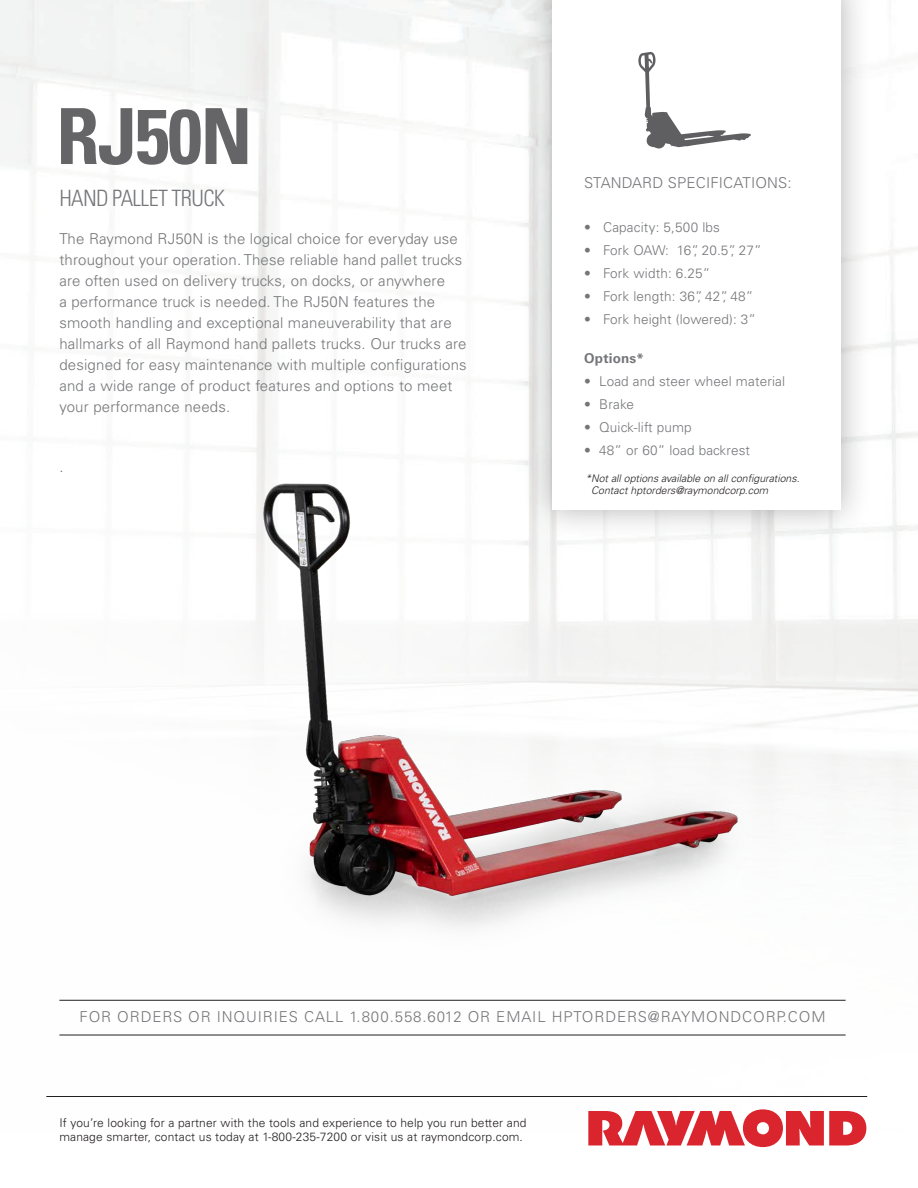
<style>
.page{position:relative;width:918px;height:1188px;background:#fff}
.page>*{position:absolute;margin:0;border:0;box-sizing:border-box;transform-origin:0 0}
.t1{font:700 condensed 77.4px "Univers LT Std";letter-spacing:-.02em;color:#656568}
.t2{font:300 condensed 22.5px "Univers LT Std";letter-spacing:-.03em;color:#757679}
.t3{font:300 15px/21px "Univers LT Std";letter-spacing:.01em;color:#757679}
.t4{font:300 15px "Univers LT Std";letter-spacing:.06em;color:#757679}
.t5{font:300 13.5px "Univers LT Std";letter-spacing:.01em;color:#757679}
.t6{font:300 13.5px "Univers LT Std";letter-spacing:-.01em;color:#757679}
.t7{font:700 13.5px "Univers LT Std";letter-spacing:.01em;color:#757679}
.t8{font:300 12px/14.4px "Univers LT Std";letter-spacing:.01em;color:#231f20}
.t9{font:italic 300 10.5px/12.6px "Univers LT Std";color:#231f20}
</style>
<div class="page">
<img style="left:191px;top:398px;width:682px;height:544px">
<div style="left:522px;top:0;width:349px;height:540px;background:#231f20;opacity:.34"></div>
<div style="left:552px;top:0;width:289px;height:510px;background:#fff"></div>
<svg style="left:638px;top:52px;width:113px;height:96px"></svg>
<hr style="left:59px;top:1000px;width:787px;height:1px;background:#231f20">
<hr style="left:59px;top:1035px;width:787px;height:1px;background:#231f20">
<hr style="left:46px;top:1096px;width:821px;height:1px;background:#231f20">
<svg style="left:588px;top:1109px;width:278px;height:38px"></svg>
<p class="t1" style="left:56px;top:89px;width:197px">RJ50N</p>
<p class="t2" style="left:59px;top:185px;width:167px">HAND PALLET TRUCK</p>
<p class="t3" style="left:59px;top:228px;width:409px">The Raymond RJ50N is the logical choice for everyday use throughout your operation. These reliable hand pallet trucks are often used on delivery trucks, on docks, or anywhere<br>a performance truck is needed. The RJ50N features the smooth handling and exceptional maneuverability that are hallmarks of all Raymond hand pallets trucks. Our trucks are designed for easy maintenance with multiple configurations and a wide range of product features and options to meet your performance needs.</p>
<p class="t3" style="left:59px;top:456px;width:6px">.</p>
<p class="t3" style="left:584px;top:172px;width:209px">STANDARD SPECIFICATIONS:</p>
<p class="t5" style="left:584px;top:219px;width:137px">• Capacity: 5,500 lbs</p>
<p class="t6" style="left:584px;top:242px;width:179px">• Fork OAW: 16”, 20.5”, 27”</p>
<p class="t5" style="left:584px;top:265px;width:128px">• Fork width: 6.25”</p>
<p class="t5" style="left:584px;top:288px;width:171px">• Fork length: 36”, 42”, 48”</p>
<p class="t5" style="left:584px;top:311px;width:173px">• Fork height (lowered): 3”</p>
<p class="t7" style="left:584px;top:351px;width:61px">Options*</p>
<p class="t5" style="left:584px;top:373px;width:202px">• Load and steer wheel material</p>
<p class="t5" style="left:584px;top:396px;width:51px">• Brake</p>
<p class="t5" style="left:584px;top:419px;width:109px">• Quick-lift pump</p>
<p class="t5" style="left:584px;top:442px;width:167px">• 48” or 60” load backrest</p>
<p class="t9" style="left:591px;top:472px;width:210px;text-indent:-6px">*Not all options available on all configurations.<br>Contact hptorders@raymondcorp.com</p>
<p class="t4" style="left:79px;top:1008px;width:748px">FOR ORDERS OR INQUIRIES CALL 1.800.558.6012 OR EMAIL HPTORDERS@RAYMONDCORP.COM</p>
<p class="t8" style="left:59px;top:1115px;width:469px">If you’re looking for a partner with the tools and experience to help you run better and manage smarter, contact us today at 1-800-235-7200 or visit us at raymondcorp.com.</p>
</div>
